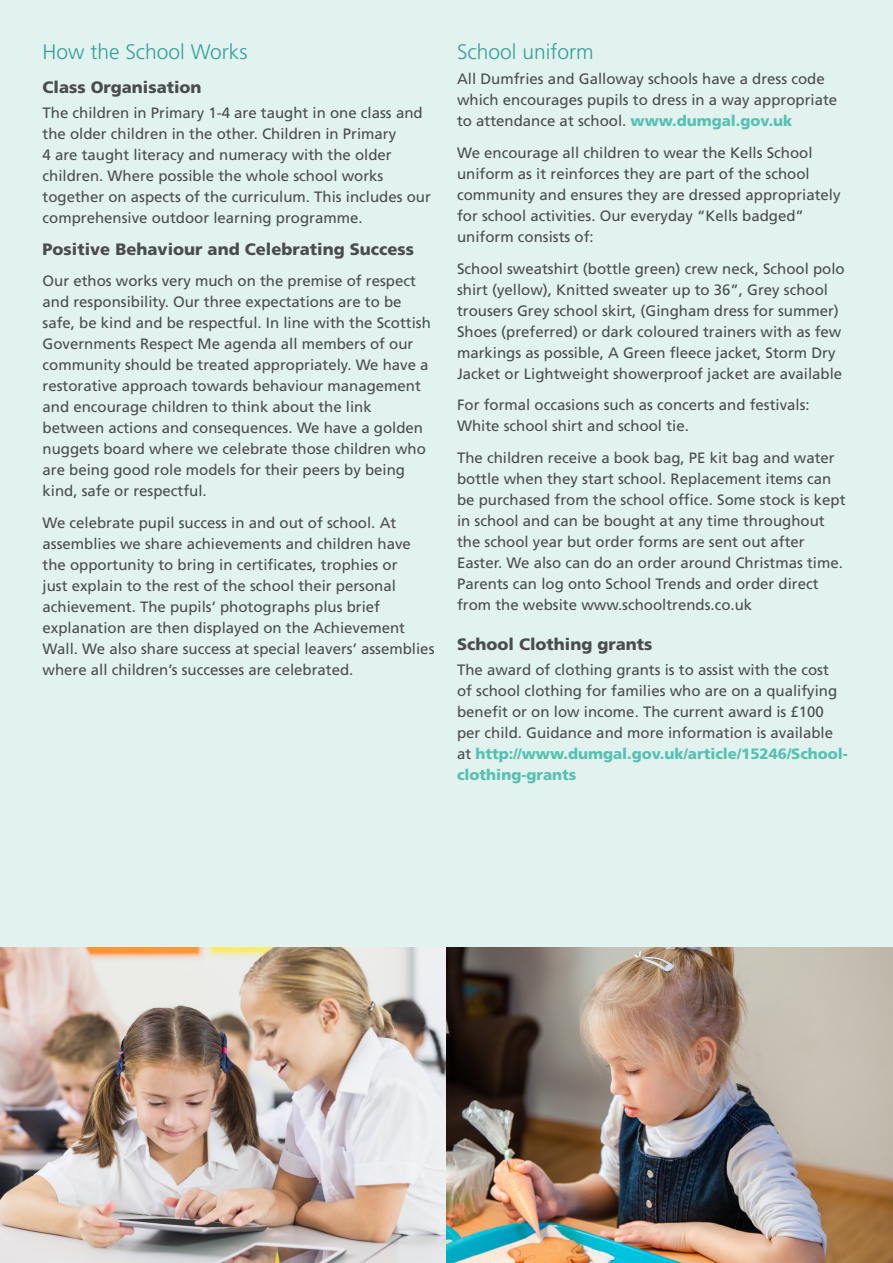
<style>
.page{position:relative;width:893px;height:1263px;background:#e1f2ef}
.page>*{position:absolute;margin:0;border:0;box-sizing:border-box;transform-origin:0 0}
.t1{font:300 21px "Frutiger";color:#389e9a}
.Body{font:900 16.5px "Frutiger";color:#4b4c4d}
.Sub_heading_1{font:900 16.5px "Frutiger";color:#4b4c4d}
.Body-2{font:15px/21px "Frutiger";color:#4b4c4d}
.s1{font-weight:900;color:#56c1b1}
</style>
<div class="page">
<img style="left:0;top:947px;width:893px;height:316px">
<p class="t1" style="left:43px;top:40px;width:207px">How the School Works</p>
<p class="Sub_heading_1" style="left:43px;top:77px;width:161px">Class Organisation</p>
<p class="Body-2" style="left:43px;top:102px;width:390px">The children in Primary 1-4 are taught in one class and the older children in the other. Children in Primary<br>4 are taught literacy and numeracy with the older children. Where possible the whole school works together on aspects of the curriculum. This includes our comprehensive outdoor learning programme.</p>
<p class="Body" style="left:43px;top:239px;width:373px">Positive Behaviour and Celebrating Success</p>
<p class="Body-2" style="left:43px;top:270px;width:390px">Our ethos works very much on the premise of respect and responsibility. Our three expectations are to be safe, be kind and be respectful. In line with the Scottish Governments Respect Me agenda all members of our community should be treated appropriately. We have a restorative approach towards behaviour management and encourage children to think about the link between actions and consequences. We have a golden nuggets board where we celebrate those children who are being good role models for their peers by being kind, safe or respectful.</p>
<p class="Body-2" style="left:43px;top:512px;width:393px">We celebrate pupil success in and out of school. At assemblies we share achievements and children have the opportunity to bring in certificates, trophies or<br>just explain to the rest of the school their personal achievement. The pupils’ photographs plus brief explanation are then displayed on the Achievement Wall. We also share success at special leavers’ assemblies where all children’s successes are celebrated.</p>
<p class="t1" style="left:457px;top:40px;width:138px">School uniform</p>
<p class="Body-2" style="left:457px;top:68px;width:382px">All Dumfries and Galloway schools have a dress code which encourages pupils to dress in a way appropriate to attendance at school. <span class="s1">www.dumgal.gov.uk</span></p>
<p class="Body-2" style="left:457px;top:142px;width:385px">We encourage all children to wear the Kells School uniform as it reinforces they are part of the school community and ensures they are dressed appropriately for school activities. Our everyday “Kells badged” uniform consists of:</p>
<p class="Body-2" style="left:457px;top:258px;width:389px">School sweatshirt (bottle green) crew neck, School polo shirt (yellow), Knitted sweater up to 36”, Grey school trousers Grey school skirt, (Gingham dress for summer)<br>Shoes (preferred) or dark coloured trainers with as few markings as possible, A Green fleece jacket, Storm Dry Jacket or Lightweight showerproof jacket are available</p>
<p class="Body-2" style="left:457px;top:394px;width:354px">For formal occasions such as concerts and festivals:<br>White school shirt and school tie.</p>
<p class="Body-2" style="left:457px;top:447px;width:390px">The children receive a book bag, PE kit bag and water bottle when they start school. Replacement items can be purchased from the school office. Some stock is kept in school and can be bought at any time throughout the school year but order forms are sent out after Easter. We also can do an order around Christmas time.<br>Parents can log onto School Trends and order direct from the website www.schooltrends.co.uk</p>
<p class="Sub_heading_1" style="left:457px;top:634px;width:197px">School Clothing grants</p>
<p class="Body-2" style="left:457px;top:659px;width:392px">The award of clothing grants is to assist with the cost<br>of school clothing for families who are on a qualifying benefit or on low income. The current award is £100 per child. Guidance and more information is available at <span class="s1">http://www.dumgal.gov.uk/article/15246/School&shy;clothing-grants</span></p>
</div>
